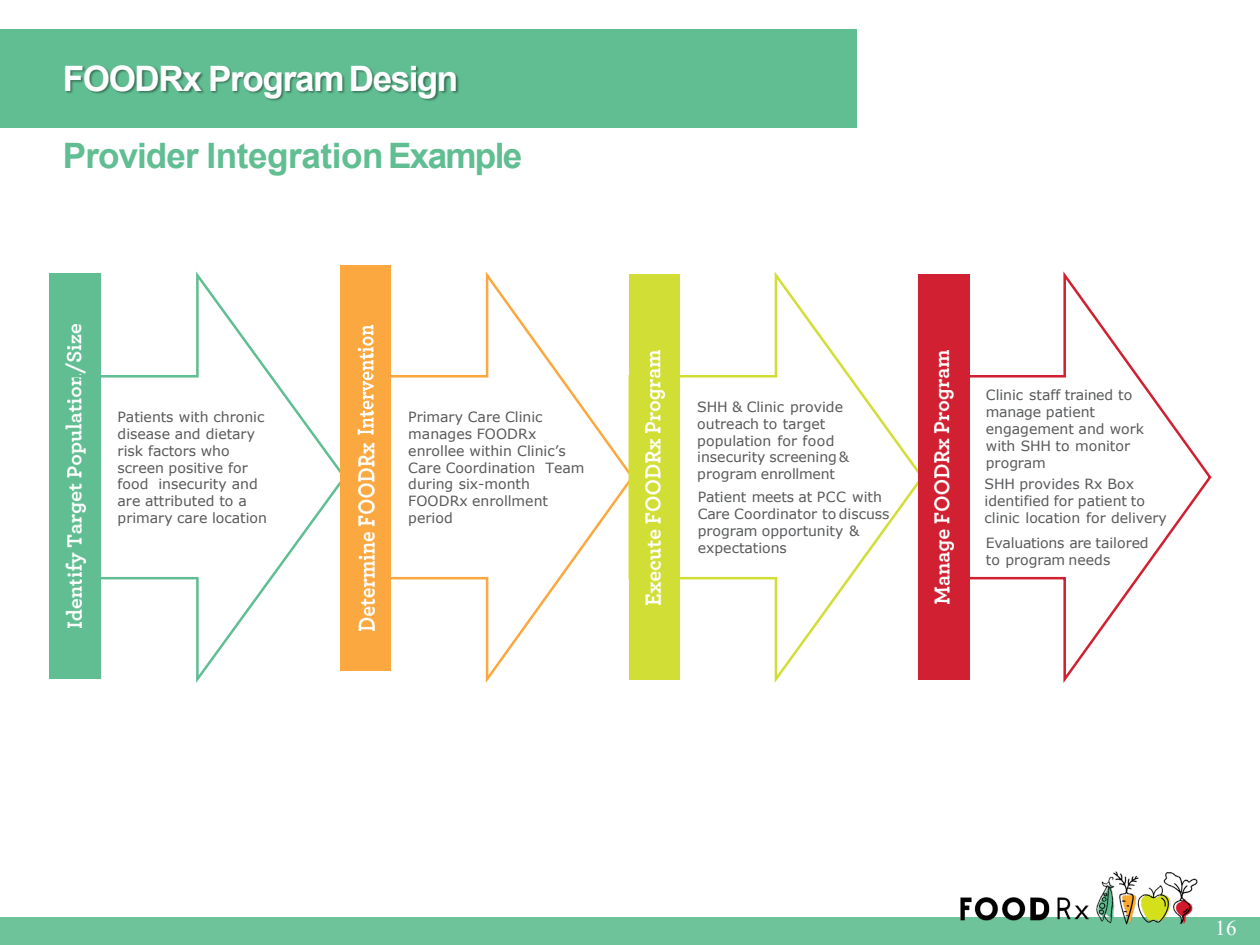
<style>
.page{position:relative;width:1260px;height:945px;background:#fff}
.page>*{position:absolute;margin:0;border:0;box-sizing:border-box;transform-origin:0 0}
.t1{font:700 35px "Arial";letter-spacing:-.025em;color:#60be92}
.t2{font:700 35px "Arial";letter-spacing:-.04em;color:#fff}
.t3{font:21px "Times New Roman";color:#fff}
.t4{font:14px/16.8px "Verdana";letter-spacing:-.005em;color:#58595b}
.t5{font:14px/16.8px "Verdana";color:#595959}
.s1{color:#58595b}
</style>
<div class="page">
<div style="left:0;top:917px;width:1260px;height:28px;background:#6ec39b"></div>
<img style="left:1096px;top:876px;width:17px;height:47px">
<img style="left:1139px;top:885px;width:24px;height:38px">
<img style="left:1163px;top:872px;width:35px;height:53px">
<img style="left:1113px;top:871px;width:26px;height:54px">
<img style="left:960px;top:897px;width:129px;height:24px">
<div style="left:0;top:29px;width:857px;height:98px;background:#60be92"></div>
<img style="left:66px;top:66px;width:119px;height:28px">
<img style="left:185px;top:66px;width:141px;height:35px">
<img style="left:326px;top:66px;width:133px;height:35px">
<svg style="left:49px;top:271px;width:290px;height:412px"></svg>
<svg style="left:339px;top:271px;width:288px;height:412px"></svg>
<div style="left:340px;top:265px;width:51px;height:405px;background:#faa83f"></div>
<img style="left:359px;top:444px;width:15px;height:187px">
<svg style="left:627px;top:271px;width:290px;height:412px"></svg>
<div style="left:629px;top:275px;width:51px;height:405px;background:#d1de36"></div>
<img style="left:646px;top:350px;width:18px;height:254px">
<svg style="left:917px;top:271px;width:295px;height:412px"></svg>
<div style="left:919px;top:275px;width:51px;height:405px;background:#d12031"></div>
<img style="left:935px;top:350px;width:19px;height:254px">
<svg style="left:358px;top:325px;width:16px;height:110px"></svg>
<h1 class="t2" style="left:63px;top:54px;width:397px">FOODRx Program Design</h1>
<p class="t1" style="left:63px;top:131px;width:461px">Provider Integration Example</p>
<p class="t5" style="left:118px;top:409px;width:151px">Patients with chronic disease and dietary risk factors who screen positive for food insecurity and are attributed to a primary care location</p>
<p class="t5" style="left:408px;top:409px;width:178px"><span class="s1">Primary Care Clinic manages FOODRx </span>enrollee within Clinic’s<br>Care Coordination Team during six-month<br>FOODRx enrollment period</p>
<p class="t4" style="left:697px;top:398px;width:153px">SHH &amp; Clinic provide outreach to target population for food insecurity screening&amp; program enrollment</p>
<p class="t4" style="left:698px;top:489px;width:193px">Patient meets at PCC with<br>Care Coordinator to discuss program opportunity &amp; expectations</p>
<p class="t4" style="left:986px;top:387px;width:160px">Clinic staff trained to manage patient engagement and work with SHH to monitor program</p>
<p class="t4" style="left:985px;top:475px;width:184px">SHH provides Rx Box identified for patient to clinic location for delivery</p>
<p class="t4" style="left:986px;top:534px;width:164px">Evaluations are tailored to program needs</p>
<p class="t3" style="left:1215px;top:913px;width:23px">16</p>
</div>
